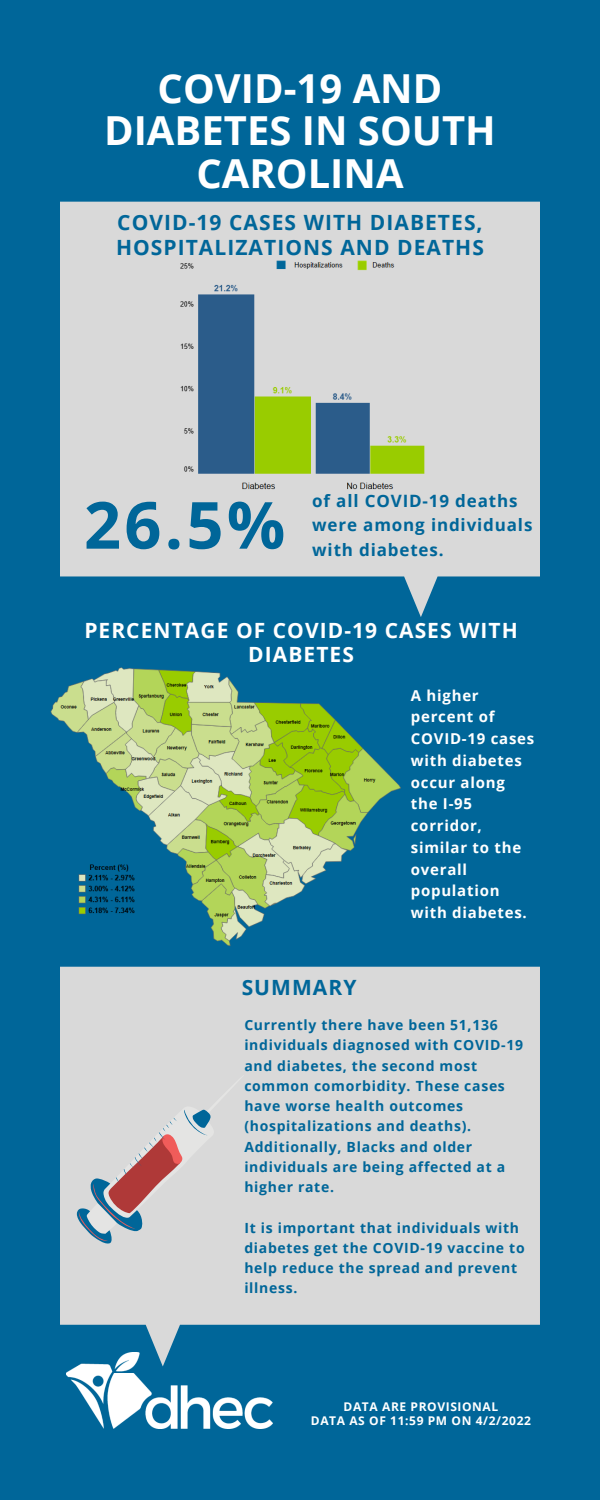
<style>
.page{position:relative;width:600px;height:1500px;background:#069}
.page>*{position:absolute;margin:0;border:0;box-sizing:border-box;transform-origin:0 0}
.t1{font:700 65px "Open Sans";color:#069}
.t2{font:700 40px/42.8px "Open Sans";color:#fff;text-align:center}
.t3{font:700 21px/24.8px "Open Sans";letter-spacing:.05em;color:#069}
.t4{font:700 21px/24.8px "Open Sans";letter-spacing:.05em;color:#fff;text-align:center}
.t5{font:700 17px/24.8px "Open Sans";letter-spacing:.05em;color:#069}
.t6{font:700 15px/21.8px "Open Sans";letter-spacing:.05em;color:#fff}
.t7{font:700 14px/20.2px "Open Sans";letter-spacing:.05em;color:#069}
.t8{font:700 12px "Open Sans";letter-spacing:.05em;color:#fff}
</style>
<div class="page">
<svg style="left:60px;top:967px;width:480px;height:385px;background:#c7cfd3"></svg>
<svg style="left:60px;top:202px;width:480px;height:415px;background:#bcc9d0"></svg>
<svg style="left:77px;top:1075px;width:167px;height:169px;background:#ccc6c8"></svg>
<img style="left:66px;top:1352px;width:206px;height:76px">
<img style="left:179px;top:260px;width:247px;height:237px">
<img style="left:50px;top:667px;width:351px;height:279px">
<p class="t2" style="left:104px;top:66px;width:393px">COVID-19 AND<br>DIABETES IN SOUTH<br>CAROLINA</p>
<p class="t3" style="left:116px;top:209px;width:369px">COVID-19 CASES WITH DIABETES,<br>HOSPITALIZATIONS AND DEATHS</p>
<p class="t1" style="left:84px;top:479px;width:203px">26.5%</p>
<p class="t5" style="left:312px;top:488px;width:222px">of all COVID-19 deaths were among individuals with diabetes.</p>
<p class="t4" style="left:84px;top:617px;width:435px">PERCENTAGE OF COVID-19 CASES WITH<br>DIABETES</p>
<p class="t6" style="left:411px;top:684px;width:125px">A higher percent of<br>COVID-19 cases with diabetes occur along the I-95 corridor, similar to the overall population with diabetes.</p>
<p class="t3" style="left:242px;top:974px;width:116px">SUMMARY</p>
<p class="t7" style="left:244px;top:1015px;width:280px">Currently there have been 51,136 individuals diagnosed with COVID-19 and diabetes, the second most common comorbidity. These cases have worse health outcomes (hospitalizations and deaths).<br>Additionally, Blacks and older individuals are being affected at a higher rate.</p>
<p class="t7" style="left:244px;top:1217px;width:282px">It is important that individuals with diabetes get the COVID-19 vaccine to help reduce the spread and prevent illness.</p>
<p class="t8" style="left:344px;top:1398px;width:156px">DATA ARE PROVISIONAL</p>
<p class="t8" style="left:311px;top:1412px;width:222px">DATA AS OF 11:59 PM ON 4/2/2022</p>
</div>
